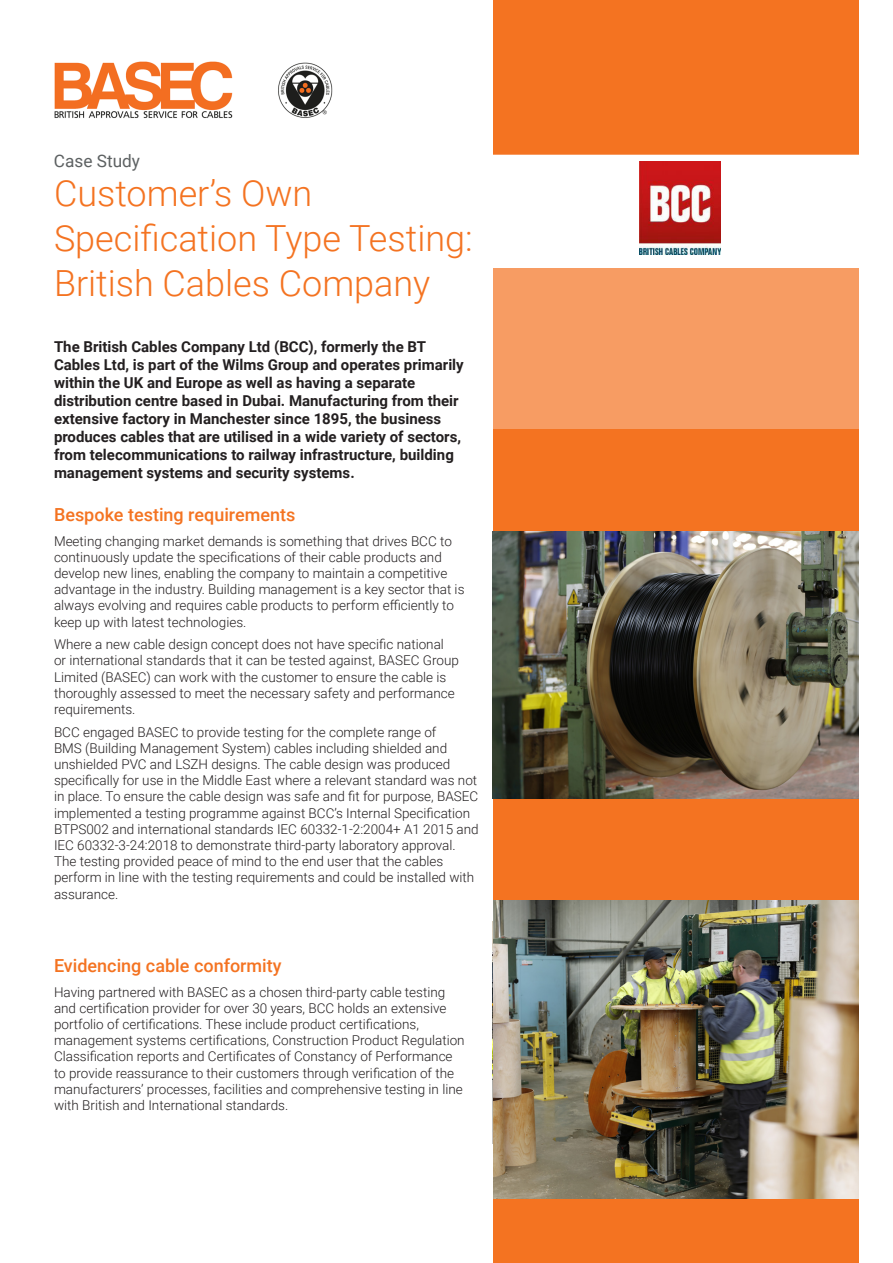
<style>
.page{position:relative;width:893px;height:1263px;background:#fff}
.page>*{position:absolute;margin:0;border:0;box-sizing:border-box;transform-origin:0 0}
.t1{font:300 36px/45px "Roboto";color:#f47321}
.Body_text_10_12{font:500 18px "Roboto";color:#f47321}
.t2{font:17.25px "Roboto";color:#5d6162}
.t3{font:700 15px/18px "Roboto";color:#231f20}
.sub_header_to_body_c{font:300 13.5px/16.2px "Roboto";color:#231f20}
.Body_text_10_12-2{font:300 13.5px/16.2px "Roboto";color:#231f20}
</style>
<div class="page">
<div style="left:493px;top:0;width:366px;height:1263px;background:#f47321"></div>
<div style="left:492px;top:154px;width:368px;height:274px;background:#f79c63"></div>
<img style="left:54px;top:61px;width:279px;height:57px">
<div style="left:492px;top:155px;width:368px;height:112px;background:#fff"></div>
<img style="left:640px;top:162px;width:81px;height:92px">
<img style="left:493px;top:531px;width:366px;height:267px">
<img style="left:493px;top:900px;width:366px;height:299px">
<p class="t2" style="left:54px;top:149px;width:88px">Case Study</p>
<p class="t1" style="left:54px;top:169px;width:260px">Customer’s Own</p>
<p class="t1" style="left:54px;top:214px;width:420px">Specification Type Testing:<br>British Cables Company</p>
<p class="t3" style="left:54px;top:337px;width:411px">The British Cables Company Ltd (BCC), formerly the BT Cables Ltd, is part of the Wilms Group and operates primarily within the UK and Europe as well as having a separate distribution centre based in Dubai. Manufacturing from their extensive factory in Manchester since 1895, the business produces cables that are utilised in a wide variety of sectors, from telecommunications to railway infrastructure, building management systems and security systems.</p>
<p class="Body_text_10_12" style="left:54px;top:502px;width:243px">Bespoke testing requirements</p>
<p class="sub_header_to_body_c" style="left:54px;top:532px;width:412px">Meeting changing market demands is something that drives BCC to continuously update the specifications of their cable products and develop new lines, enabling the company to maintain a competitive advantage in the industry. Building management is a key sector that is always evolving and requires cable products to perform efficiently to keep up with latest technologies.</p>
<p class="sub_header_to_body_c" style="left:54px;top:636px;width:406px">Where a new cable design concept does not have specific national or international standards that it can be tested against, BASEC Group Limited (BASEC) can work with the customer to ensure the cable is thoroughly assessed to meet the necessary safety and performance requirements.</p>
<p class="sub_header_to_body_c" style="left:54px;top:723px;width:426px">BCC engaged BASEC to provide testing for the complete range of<br>BMS (Building Management System) cables including shielded and unshielded PVC and LSZH designs. The cable design was produced specifically for use in the Middle East where a relevant standard was not in place. To ensure the cable design was safe and fit for purpose, BASEC implemented a testing programme against BCC’s Internal Specification BTPS002 and international standards IEC 60332-1-2:2004+ A1 2015 and IEC 60332-3-24:2018 to demonstrate third-party laboratory approval.<br>The testing provided peace of mind to the end user that the cables perform in line with the testing requirements and could be installed with assurance.</p>
<p class="Body_text_10_12" style="left:54px;top:953px;width:229px">Evidencing cable conformity</p>
<p class="Body_text_10_12-2" style="left:54px;top:983px;width:412px">Having partnered with BASEC as a chosen third-party cable testing and certification provider for over 30 years, BCC holds an extensive portfolio of certifications. These include product certifications, management systems certifications, Construction Product Regulation Classification reports and Certificates of Constancy of Performance to provide reassurance to their customers through verification of the manufacturers’ processes, facilities and comprehensive testing in line with British and International standards.</p>
</div>
